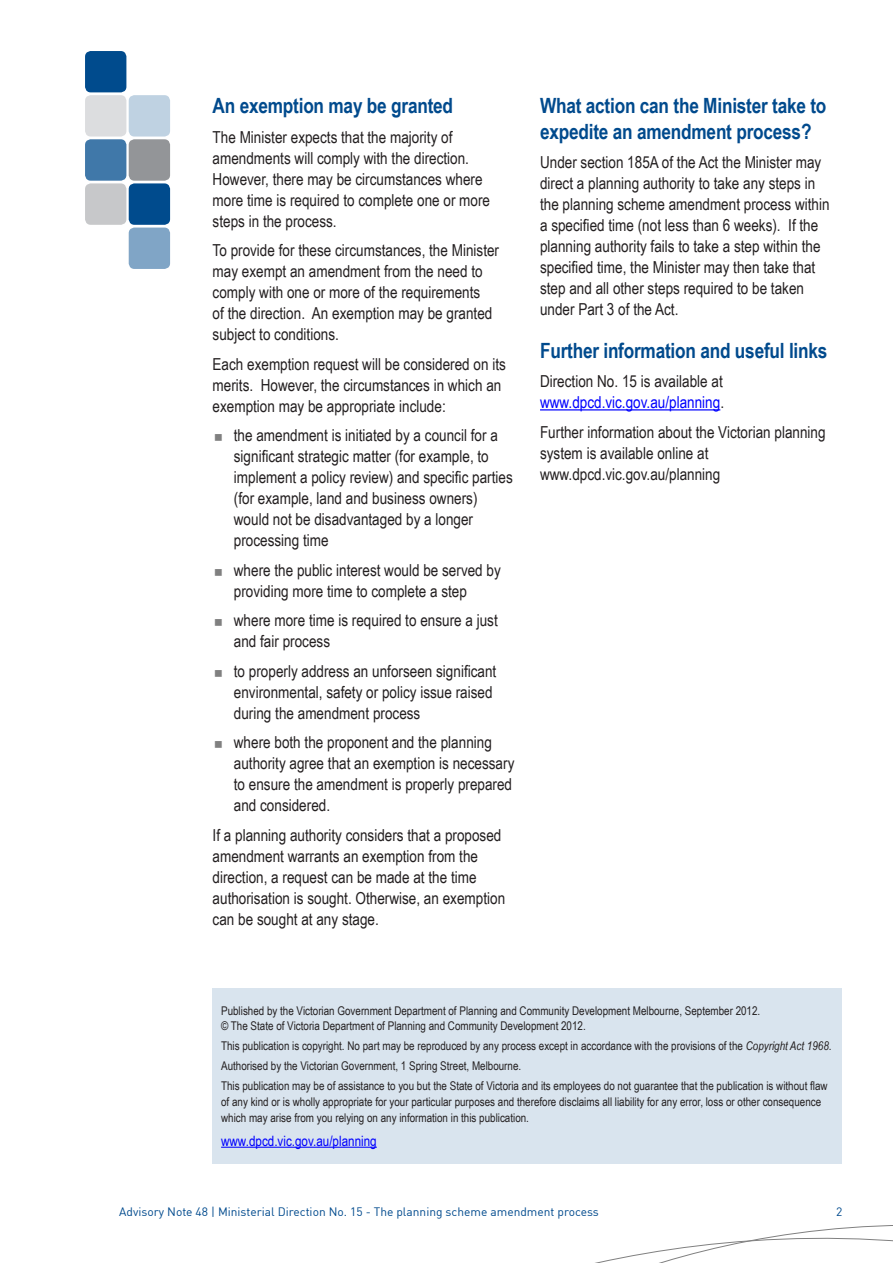
<style>
.page{position:relative;width:893px;height:1263px;background:#fff}
.page>*{position:absolute;margin:0;border:0;box-sizing:border-box;transform-origin:0 0}
.Heading_A{font:700 21px/25.5px "Arial Narrow";letter-spacing:-.01em;color:#004a8d}
.Body_text{font:16.5px/21px "Arial Narrow";color:#231f20}
.Bullet_1{font:16.5px/21px "Arial Narrow";color:#231f20}
.t1{font:14.25px "Arial Narrow";color:#00f}
.t2{font:12px/15.8px "Arial Narrow";color:#231f20}
.t3{font:12px "DIN";color:#004a8d}
.s1{color:#00f}
.s2{font-style:italic}
</style>
<div class="page">
<svg style="left:595px;top:1225px;width:298px;height:38px"></svg>
<div style="left:129px;top:228px;width:41px;height:41px;background:#80a5c6;border-radius:6px"></div>
<div style="left:129px;top:183px;width:41px;height:42px;background:#004b8d;border-radius:6px"></div>
<div style="left:129px;top:139px;width:41px;height:42px;background:#939598;border-radius:6px"></div>
<div style="left:129px;top:95px;width:41px;height:42px;background:#bfd2e2;border-radius:6px"></div>
<div style="left:85px;top:183px;width:41px;height:42px;background:#c7c8ca;border-radius:6px"></div>
<div style="left:85px;top:139px;width:41px;height:42px;background:#4078a9;border-radius:6px"></div>
<div style="left:85px;top:95px;width:41px;height:42px;background:#dcdddf;border-radius:6px"></div>
<div style="left:85px;top:51px;width:41px;height:41px;background:#004b8d;border-radius:6px"></div>
<hr style="left:540px;top:409px;width:180px;height:1px;background:#00f">
<div style="left:213px;top:988px;width:629px;height:176px;background:#d9e4ee"></div>
<hr style="left:221px;top:1147px;width:156px;height:1px;background:#00f">
<p class="Heading_A" style="left:213px;top:92px;width:242px">An exemption may be granted</p>
<p class="Body_text" style="left:213px;top:126px;width:279px">The Minister expects that the majority of amendments will comply with the direction.<br>However, there may be circumstances where more time is required to complete one or more steps in the process.</p>
<p class="Body_text" style="left:213px;top:239px;width:288px">To provide for these circumstances, the Minister may exempt an amendment from the need to comply with one or more of the requirements<br>of the direction. An exemption may be granted subject to conditions.</p>
<p class="Body_text" style="left:213px;top:353px;width:295px">Each exemption request will be considered on its merits. However, the circumstances in which an exemption may be appropriate include:</p>
<p class="Bullet_1" style="left:234px;top:424px;width:280px">the amendment is initiated by a council for a significant strategic matter (for example, to implement a policy review) and specific parties (for example, land and business owners) would not be disadvantaged by a longer processing time</p>
<p class="Bullet_1" style="left:234px;top:559px;width:268px">where the public interest would be served by providing more time to complete a step</p>
<p class="Bullet_1" style="left:234px;top:609px;width:265px">where more time is required to ensure a just and fair process</p>
<p class="Bullet_1" style="left:234px;top:660px;width:264px">to properly address an unforseen significant environmental, safety or policy issue raised during the amendment process</p>
<p class="Bullet_1" style="left:234px;top:731px;width:282px">where both the proponent and the planning authority agree that an exemption is necessary to ensure the amendment is properly prepared and considered.</p>
<p class="Body_text" style="left:213px;top:824px;width:294px">If a planning authority considers that a proposed amendment warrants an exemption from the direction, a request can be made at the time authorisation is sought. Otherwise, an exemption can be sought at any stage.</p>
<p class="Heading_A" style="left:540px;top:92px;width:288px">What action can the Minister take to expedite an amendment process?</p>
<p class="Body_text" style="left:540px;top:151px;width:291px">Under section 185A of the Act the Minister may direct a planning authority to take any steps in the planning scheme amendment process within a specified time (not less than 6 weeks). If the planning authority fails to take a step within the specified time, the Minister may then take that step and all other steps required to be taken under Part 3 of the Act.</p>
<p class="Heading_A" style="left:540px;top:336px;width:289px">Further information and useful links</p>
<p class="Body_text" style="left:540px;top:370px;width:186px">Direction No. 15 is available at <span class="s1">www.dpcd.vic.gov.au/planning</span>.</p>
<p class="Body_text" style="left:540px;top:421px;width:287px">Further information about the Victorian planning system is available online at www.dpcd.vic.gov.au/planning</p>
<p class="t2" style="left:221px;top:1002px;width:541px">Published by the Victorian Government Department of Planning and Community Development Melbourne, September 2012. © The State of Victoria Department of Planning and Community Development 2012.</p>
<p class="t2" style="left:221px;top:1038px;width:612px">This publication is copyright. No part may be reproduced by any process except in accordance with the provisions of the <span class="s2">Copyright Act 1968</span>.</p>
<p class="t2" style="left:221px;top:1058px;width:302px">Authorised by the Victorian Government, 1 Spring Street, Melbourne.</p>
<p class="t2" style="left:221px;top:1078px;width:608px">This publication may be of assistance to you but the State of Victoria and its employees do not guarantee that the publication is without flaw of any kind or is wholly appropriate for your particular purposes and therefore disclaims all liability for any error, loss or other consequence which may arise from you relying on any information in this publication.</p>
<p class="t1" style="left:221px;top:1130px;width:157px">www.dpcd.vic.gov.au/planning</p>
<p class="t3" style="left:119px;top:1204px;width:481px">Advisory Note 48 | Ministerial Direction No. 15 - The planning scheme amendment process</p>
<p class="t3" style="left:836px;top:1204px;width:8px">2</p>
</div>
